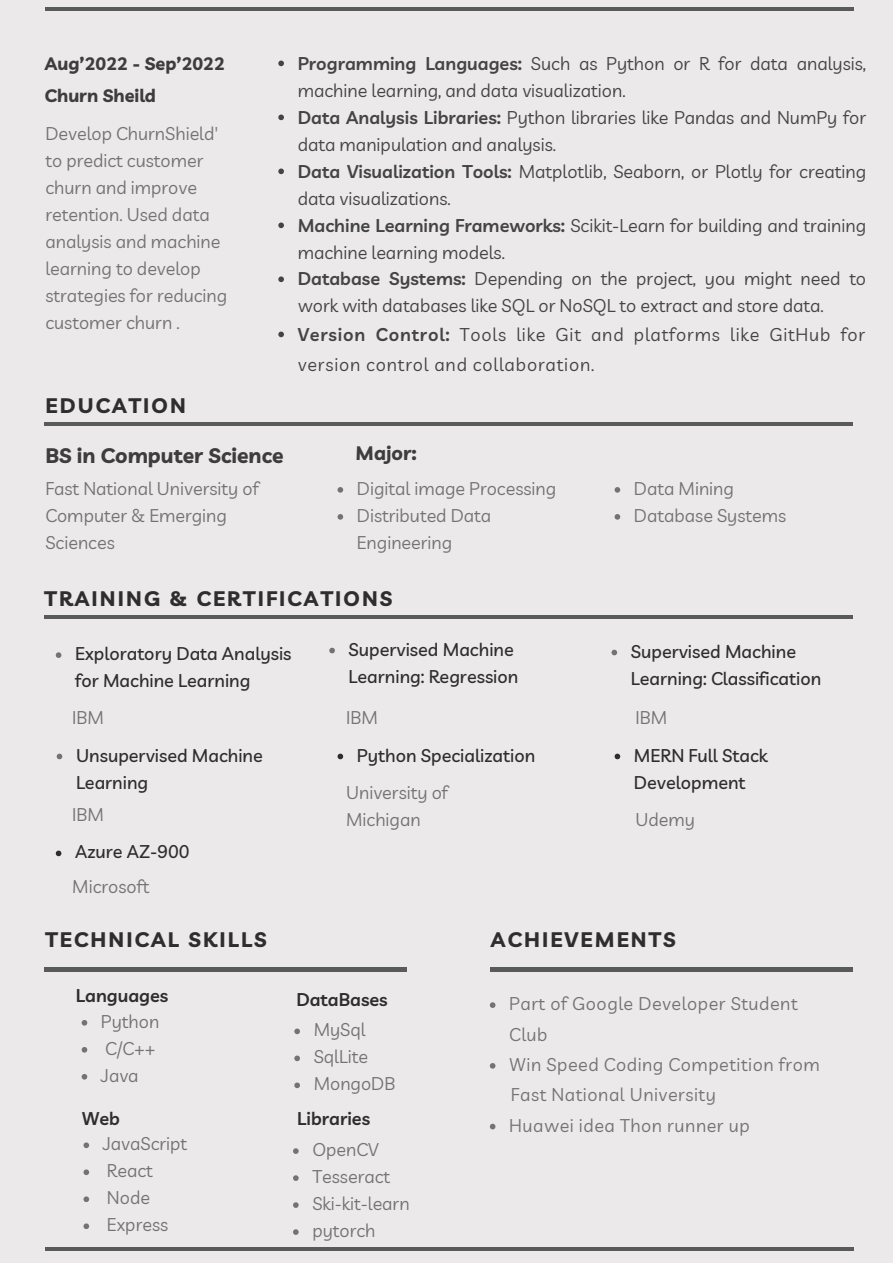
<style>
.page{position:relative;width:893px;height:1264px;background:#fff}
.page>*{position:absolute;margin:0;border:0;box-sizing:border-box;transform-origin:0 0}
.t1{font:700 21px "Livvic";letter-spacing:.1em;color:#2e2e2e}
.t2{font:700 21px "Livvic";color:#3d3d3d}
.t3{font:700 19.5px "Livvic";color:#3d3d3d}
.t4{font:18px/27px "Livvic";color:#444}
.t5{font:18px/27px "Livvic";color:#737373}
.t6{font:500 18px/27px "Livvic";color:#2e2e2e}
.t7{font:18px/30.3px "Livvic";letter-spacing:.03em;color:#737373}
.t8{font:18px/30.3px "Livvic";letter-spacing:.045em;color:#444}
.t9{font:600 18px "Livvic";color:#2e2e2e}
.t10{font:700 18px "Livvic";color:#3d3d3d}
.s1{font-weight:600}
</style>
<div class="page">
<div style="left:0;top:0;width:892px;height:1262px;background:#ebe9e9"></div>
<hr style="left:45px;top:8px;width:808px;height:3px;background:#595a5a">
<svg style="left:278px;top:61px;width:6px;height:5px"></svg>
<svg style="left:278px;top:115px;width:6px;height:5px"></svg>
<svg style="left:278px;top:168px;width:6px;height:6px"></svg>
<svg style="left:278px;top:222px;width:6px;height:6px"></svg>
<svg style="left:278px;top:276px;width:6px;height:6px"></svg>
<svg style="left:278px;top:331px;width:6px;height:6px"></svg>
<hr style="left:45px;top:422px;width:808px;height:4px;background:#595a5a">
<svg style="left:614px;top:487px;width:6px;height:5px"></svg>
<svg style="left:614px;top:514px;width:6px;height:5px"></svg>
<svg style="left:337px;top:487px;width:6px;height:5px"></svg>
<svg style="left:337px;top:514px;width:6px;height:5px"></svg>
<hr style="left:45px;top:615px;width:808px;height:4px;background:#595a5a">
<svg style="left:56px;top:652px;width:5px;height:6px"></svg>
<svg style="left:329px;top:647px;width:6px;height:6px"></svg>
<svg style="left:611px;top:649px;width:6px;height:6px"></svg>
<svg style="left:57px;top:753px;width:5px;height:6px"></svg>
<svg style="left:337px;top:753px;width:6px;height:6px"></svg>
<svg style="left:82px;top:1020px;width:5px;height:5px"></svg>
<svg style="left:82px;top:1047px;width:5px;height:5px"></svg>
<svg style="left:82px;top:1074px;width:5px;height:5px"></svg>
<svg style="left:83px;top:1142px;width:6px;height:6px"></svg>
<svg style="left:83px;top:1169px;width:6px;height:6px"></svg>
<svg style="left:83px;top:1196px;width:6px;height:5px"></svg>
<svg style="left:83px;top:1223px;width:6px;height:5px"></svg>
<svg style="left:294px;top:1028px;width:6px;height:6px"></svg>
<svg style="left:294px;top:1055px;width:6px;height:6px"></svg>
<svg style="left:294px;top:1082px;width:6px;height:6px"></svg>
<svg style="left:293px;top:1148px;width:5px;height:5px"></svg>
<svg style="left:293px;top:1175px;width:5px;height:5px"></svg>
<svg style="left:293px;top:1202px;width:5px;height:5px"></svg>
<svg style="left:293px;top:1229px;width:5px;height:5px"></svg>
<hr style="left:45px;top:967px;width:361px;height:4px;background:#595a5a">
<hr style="left:490px;top:967px;width:362px;height:4px;background:#595a5a">
<svg style="left:490px;top:1002px;width:5px;height:5px"></svg>
<svg style="left:490px;top:1063px;width:5px;height:5px"></svg>
<svg style="left:490px;top:1123px;width:5px;height:6px"></svg>
<hr style="left:45px;top:1247px;width:808px;height:3px;background:#595a5a">
<svg style="left:614px;top:753px;width:6px;height:6px"></svg>
<svg style="left:56px;top:850px;width:5px;height:6px"></svg>
<p class="t10" style="left:45px;top:52px;width:181px">Aug’2022 - Sep’2022</p>
<p class="t10" style="left:45px;top:84px;width:113px">Churn Sheild</p>
<p class="t5" style="left:45px;top:120px;width:183px">Develop ChurnShield' to predict customer churn and improve retention. Used data analysis and machine learning to develop strategies for reducing customer churn .</p>
<p class="t4" style="left:298px;top:49px;width:570px"><span class="s1">Programming Languages:</span> Such as Python or R for data analysis, machine learning, and data visualization.</p>
<p class="t4" style="left:298px;top:103px;width:570px"><span class="s1">Data Analysis Libraries:</span> Python libraries like Pandas and NumPy for data manipulation and analysis.</p>
<p class="t4" style="left:298px;top:157px;width:570px"><span class="s1">Data Visualization Tools:</span> Matplotlib, Seaborn, or Plotly for creating data visualizations.</p>
<p class="t4" style="left:298px;top:211px;width:570px"><span class="s1">Machine Learning Frameworks:</span> Scikit-Learn for building and training machine learning models.</p>
<p class="t4" style="left:298px;top:265px;width:570px"><span class="s1">Database Systems:</span> Depending on the project, you might need to work with databases like SQL or NoSQL to extract and store data.</p>
<p class="t8" style="left:298px;top:318px;width:569px"><span class="s1">Version Control:</span> Tools like Git and platforms like GitHub for version control and collaboration.</p>
<p class="t1" style="left:45px;top:392px;width:142px">EDUCATION</p>
<p class="t2" style="left:45px;top:441px;width:239px">BS in Computer Science</p>
<p class="t5" style="left:45px;top:474px;width:215px">Fast National University of<br>Computer &amp; Emerging<br>Sciences</p>
<p class="t3" style="left:355px;top:440px;width:63px">Major:</p>
<p class="t5" style="left:357px;top:474px;width:201px">Digital image Processing</p>
<p class="t5" style="left:357px;top:501px;width:136px">Distributed Data<br>Engineering</p>
<p class="t1" style="left:45px;top:585px;width:349px">TRAINING &amp; CERTIFICATIONS</p>
<p class="t6" style="left:75px;top:640px;width:218px">Exploratory Data Analysis for Machine Learning</p>
<p class="t5" style="left:72px;top:704px;width:33px">IBM</p>
<p class="t5" style="left:634px;top:474px;width:102px">Data Mining</p>
<p class="t5" style="left:634px;top:501px;width:154px">Database Systems</p>
<p class="t6" style="left:348px;top:635px;width:171px">Supervised Machine<br>Learning: Regression</p>
<p class="t6" style="left:630px;top:637px;width:192px">Supervised Machine<br>Learning: Classification</p>
<p class="t5" style="left:346px;top:704px;width:33px">IBM</p>
<p class="t5" style="left:635px;top:704px;width:33px">IBM</p>
<p class="t6" style="left:76px;top:741px;width:188px">Unsupervised Machine<br>Learning</p>
<p class="t5" style="left:72px;top:800px;width:33px">IBM</p>
<p class="t6" style="left:75px;top:838px;width:116px">Azure AZ-900</p>
<p class="t5" style="left:72px;top:872px;width:79px">Microsoft</p>
<p class="t1" style="left:45px;top:925px;width:223px">TECHNICAL SKILLS</p>
<p class="t9" style="left:76px;top:983px;width:94px">Languages</p>
<p class="t5" style="left:101px;top:1007px;width:60px">Python</p>
<p class="t5" style="left:105px;top:1034px;width:52px">C/C++</p>
<p class="t5" style="left:101px;top:1061px;width:39px">Java</p>
<p class="t9" style="left:82px;top:1106px;width:40px">Web</p>
<p class="t5" style="left:103px;top:1129px;width:86px">JavaScript</p>
<p class="t5" style="left:107px;top:1156px;width:47px">React</p>
<p class="t5" style="left:107px;top:1183px;width:45px">Node</p>
<p class="t5" style="left:107px;top:1210px;width:63px">Express</p>
<p class="t6" style="left:357px;top:741px;width:180px">Python Specialization</p>
<p class="t5" style="left:346px;top:778px;width:103px">University of<br>Michigan</p>
<p class="t6" style="left:634px;top:741px;width:135px">MERN Full Stack<br>Development</p>
<p class="t5" style="left:635px;top:805px;width:61px">Udemy</p>
<p class="t9" style="left:296px;top:988px;width:93px">DataBases</p>
<p class="t5" style="left:313px;top:1016px;width:53px">MySql</p>
<p class="t5" style="left:313px;top:1043px;width:56px">SqlLite</p>
<p class="t5" style="left:313px;top:1070px;width:83px">MongoDB</p>
<p class="t9" style="left:297px;top:1106px;width:74px">Libraries</p>
<p class="t5" style="left:312px;top:1135px;width:68px">OpenCV</p>
<p class="t5" style="left:312px;top:1162px;width:79px">Tesseract</p>
<p class="t5" style="left:312px;top:1189px;width:99px">Ski-kit-learn</p>
<p class="t5" style="left:312px;top:1216px;width:65px">pytorch</p>
<p class="t1" style="left:491px;top:925px;width:186px">ACHIEVEMENTS</p>
<p class="t7" style="left:509px;top:988px;width:290px">Part of Google Developer Student<br>Club</p>
<p class="t7" style="left:509px;top:1048px;width:312px">Win Speed Coding Competition from</p>
<p class="t7" style="left:511px;top:1079px;width:206px">Fast National University</p>
<p class="t7" style="left:509px;top:1109px;width:242px">Huawei idea Thon runner up</p>
</div>
